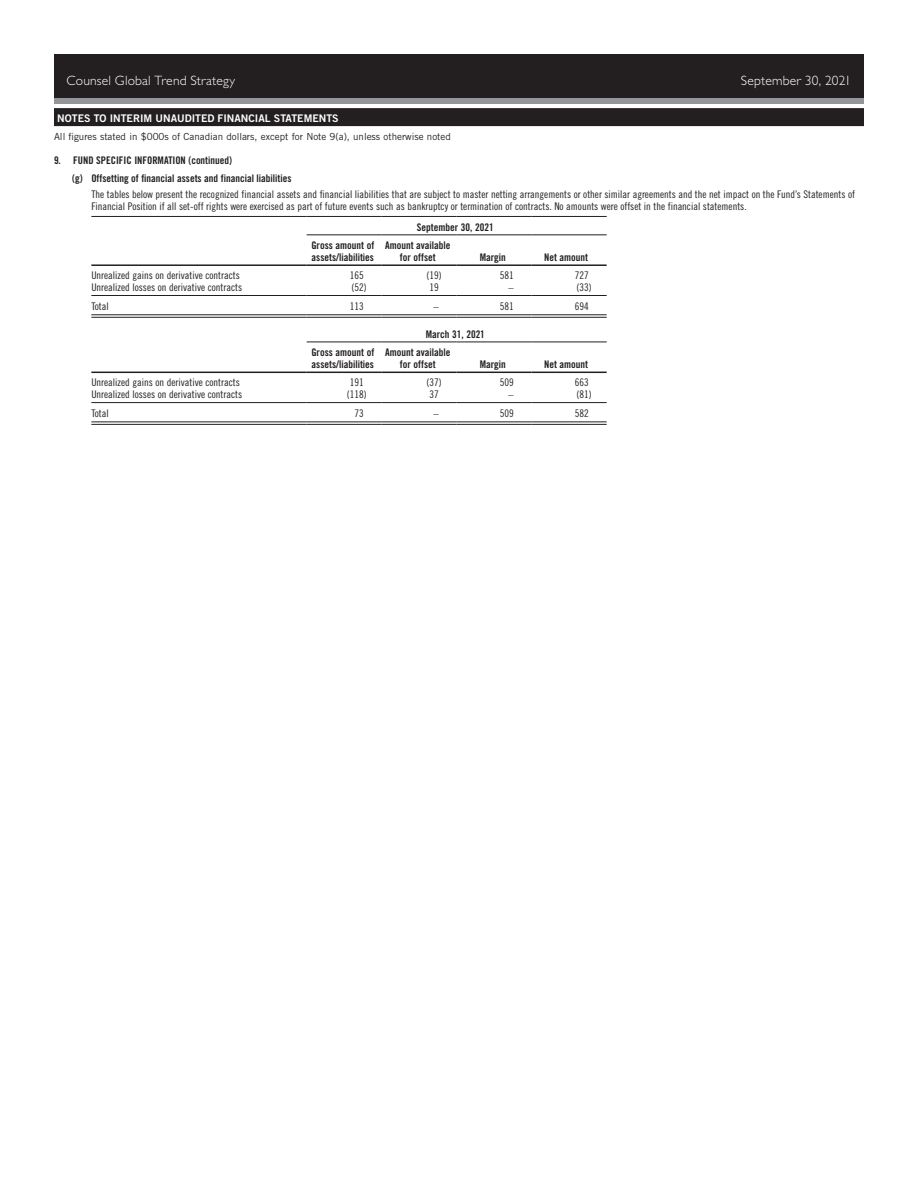
<style>
.page{position:relative;width:918px;height:1188px;background:#fff}
.page>*{position:absolute;margin:0;border:0;box-sizing:border-box;transform-origin:0 0}
.t1{font:300 13.5px "Gill Sans Std";letter-spacing:.015em;color:#fff}
.t2{font:10.5px/12px "Trade Gothic LT Std Cn 18";color:#231f20}
.t3{font:10.5px/12px "Trade Gothic LT Std Bd Cn 20";color:#231f20}
.t4{font:10.5px "Trade Gothic LT Std Bd 2";color:#fff}
.t5{font:9.75px "Trade Gothic LT Std";color:#231f20}
</style>
<div class="page">
<div style="left:54px;top:54px;width:810px;height:46px;background:#231f20"></div>
<div style="left:54px;top:98px;width:810px;height:5px;background:#939598"></div>
<hr style="left:91px;top:216px;width:216px;height:1px;background:#231f20">
<hr style="left:307px;top:216px;width:75px;height:1px;background:#231f20">
<hr style="left:382px;top:216px;width:75px;height:1px;background:#231f20">
<hr style="left:457px;top:216px;width:75px;height:1px;background:#231f20">
<hr style="left:532px;top:216px;width:75px;height:1px;background:#231f20">
<hr style="left:307px;top:234px;width:75px;height:1px;background:#231f20">
<hr style="left:382px;top:234px;width:75px;height:1px;background:#231f20">
<hr style="left:457px;top:234px;width:75px;height:1px;background:#231f20">
<hr style="left:532px;top:234px;width:75px;height:1px;background:#231f20">
<hr style="left:91px;top:264px;width:216px;height:2px;background:#231f20">
<hr style="left:307px;top:264px;width:75px;height:2px;background:#231f20">
<hr style="left:382px;top:264px;width:75px;height:2px;background:#231f20">
<hr style="left:457px;top:264px;width:75px;height:2px;background:#231f20">
<hr style="left:532px;top:264px;width:75px;height:2px;background:#231f20">
<hr style="left:91px;top:315px;width:216px;height:1px;background:#231f20">
<hr style="left:91px;top:317px;width:216px;height:1px;background:#231f20">
<hr style="left:307px;top:315px;width:75px;height:1px;background:#231f20">
<hr style="left:307px;top:317px;width:75px;height:1px;background:#231f20">
<hr style="left:382px;top:315px;width:75px;height:1px;background:#231f20">
<hr style="left:382px;top:317px;width:75px;height:1px;background:#231f20">
<hr style="left:457px;top:315px;width:75px;height:1px;background:#231f20">
<hr style="left:457px;top:317px;width:75px;height:1px;background:#231f20">
<hr style="left:532px;top:315px;width:75px;height:1px;background:#231f20">
<hr style="left:532px;top:317px;width:75px;height:1px;background:#231f20">
<hr style="left:91px;top:295px;width:216px;height:1px;background:#231f20">
<hr style="left:307px;top:295px;width:75px;height:1px;background:#231f20">
<hr style="left:382px;top:295px;width:75px;height:1px;background:#231f20">
<hr style="left:457px;top:295px;width:75px;height:1px;background:#231f20">
<hr style="left:532px;top:295px;width:75px;height:1px;background:#231f20">
<hr style="left:307px;top:342px;width:75px;height:1px;background:#231f20">
<hr style="left:382px;top:342px;width:75px;height:1px;background:#231f20">
<hr style="left:457px;top:342px;width:75px;height:1px;background:#231f20">
<hr style="left:532px;top:342px;width:75px;height:1px;background:#231f20">
<hr style="left:91px;top:372px;width:216px;height:1px;background:#231f20">
<hr style="left:307px;top:372px;width:75px;height:1px;background:#231f20">
<hr style="left:382px;top:372px;width:75px;height:1px;background:#231f20">
<hr style="left:457px;top:372px;width:75px;height:1px;background:#231f20">
<hr style="left:532px;top:372px;width:75px;height:1px;background:#231f20">
<hr style="left:91px;top:422px;width:216px;height:1px;background:#231f20">
<hr style="left:91px;top:424px;width:216px;height:1px;background:#231f20">
<hr style="left:307px;top:422px;width:75px;height:1px;background:#231f20">
<hr style="left:307px;top:424px;width:75px;height:1px;background:#231f20">
<hr style="left:382px;top:422px;width:75px;height:1px;background:#231f20">
<hr style="left:382px;top:424px;width:75px;height:1px;background:#231f20">
<hr style="left:457px;top:422px;width:75px;height:1px;background:#231f20">
<hr style="left:457px;top:424px;width:75px;height:1px;background:#231f20">
<hr style="left:532px;top:422px;width:75px;height:1px;background:#231f20">
<hr style="left:532px;top:424px;width:75px;height:1px;background:#231f20">
<hr style="left:91px;top:402px;width:216px;height:1px;background:#231f20">
<hr style="left:307px;top:402px;width:75px;height:1px;background:#231f20">
<hr style="left:382px;top:402px;width:75px;height:1px;background:#231f20">
<hr style="left:457px;top:402px;width:75px;height:1px;background:#231f20">
<hr style="left:532px;top:402px;width:75px;height:1px;background:#231f20">
<div style="left:54px;top:108px;width:810px;height:18px;background:#231f20"></div>
<p class="t1" style="left:67px;top:72px;width:170px">Counsel Global Trend Strategy</p>
<p class="t1" style="left:741px;top:72px;width:112px">September 30, 2021</p>
<p class="t4" style="left:57px;top:111px;width:283px">NOTES TO INTERIM UNAUDITED FINANCIAL STATEMENTS</p>
<p class="t5" style="left:54px;top:130px;width:398px">All figures stated in $000s of Canadian dollars, except for Note 9(a), unless otherwise noted</p>
<p class="t3" style="left:72px;top:151px;width:221px;line-height:17.7px;text-indent:-18px">9. Fund Specific Information (continued)<br>(g) Offsetting of financial assets and financial liabilities</p>
<p class="t2" style="left:91px;top:188px;width:765px">The tables below present the recognized financial assets and financial liabilities that are subject to master netting arrangements or other similar agreements and the net impact on the Fund’s Statements of<br>Financial Position if all set-off rights were exercised as part of future events such as bankruptcy or termination of contracts. No amounts were offset in the financial statements.</p>
<p class="t3" style="left:417px;top:221px;width:78px">September 30, 2021</p>
<p class="t3" style="left:311px;top:239px;width:64px">Gross amount of assets/liabilities</p>
<p class="t3" style="left:385px;top:239px;width:67px;text-align:center">Amount available for offset</p>
<p class="t3" style="left:480px;top:251px;width:28px">Margin</p>
<p class="t3" style="left:544px;top:251px;width:45px">Net amount</p>
<p class="t2" style="left:91px;top:269px;width:150px">Unrealized gains on derivative contracts</p>
<p class="t2" style="left:350px;top:269px;width:15px">165</p>
<p class="t2" style="left:426px;top:269px;width:17px">(19)</p>
<p class="t2" style="left:500px;top:269px;width:15px">581</p>
<p class="t2" style="left:575px;top:269px;width:15px">727</p>
<p class="t2" style="left:91px;top:281px;width:152px">Unrealized losses on derivative contracts</p>
<p class="t2" style="left:351px;top:281px;width:17px">(52)</p>
<p class="t2" style="left:429px;top:281px;width:11px">19</p>
<p class="t2" style="left:508px;top:281px;width:7px">–</p>
<p class="t2" style="left:576px;top:281px;width:17px">(33)</p>
<p class="t2" style="left:91px;top:300px;width:19px">Total</p>
<p class="t2" style="left:350px;top:300px;width:15px">113</p>
<p class="t2" style="left:433px;top:300px;width:7px">–</p>
<p class="t2" style="left:500px;top:300px;width:15px">581</p>
<p class="t2" style="left:575px;top:300px;width:15px">694</p>
<p class="t3" style="left:426px;top:328px;width:61px">March 31, 2021</p>
<p class="t3" style="left:311px;top:346px;width:64px">Gross amount of assets/liabilities</p>
<p class="t3" style="left:385px;top:346px;width:67px;text-align:center">Amount available for offset</p>
<p class="t3" style="left:480px;top:358px;width:28px">Margin</p>
<p class="t3" style="left:544px;top:358px;width:45px">Net amount</p>
<p class="t2" style="left:91px;top:377px;width:150px">Unrealized gains on derivative contracts</p>
<p class="t2" style="left:350px;top:377px;width:15px">191</p>
<p class="t2" style="left:426px;top:377px;width:17px">(37)</p>
<p class="t2" style="left:500px;top:377px;width:15px">509</p>
<p class="t2" style="left:575px;top:377px;width:15px">663</p>
<p class="t2" style="left:91px;top:388px;width:152px">Unrealized losses on derivative contracts</p>
<p class="t2" style="left:347px;top:388px;width:21px">(118)</p>
<p class="t2" style="left:429px;top:388px;width:11px">37</p>
<p class="t2" style="left:508px;top:388px;width:7px">–</p>
<p class="t2" style="left:576px;top:388px;width:17px">(81)</p>
<p class="t2" style="left:91px;top:407px;width:19px">Total</p>
<p class="t2" style="left:354px;top:407px;width:11px">73</p>
<p class="t2" style="left:433px;top:407px;width:7px">–</p>
<p class="t2" style="left:500px;top:407px;width:15px">509</p>
<p class="t2" style="left:575px;top:407px;width:15px">582</p>
</div>
